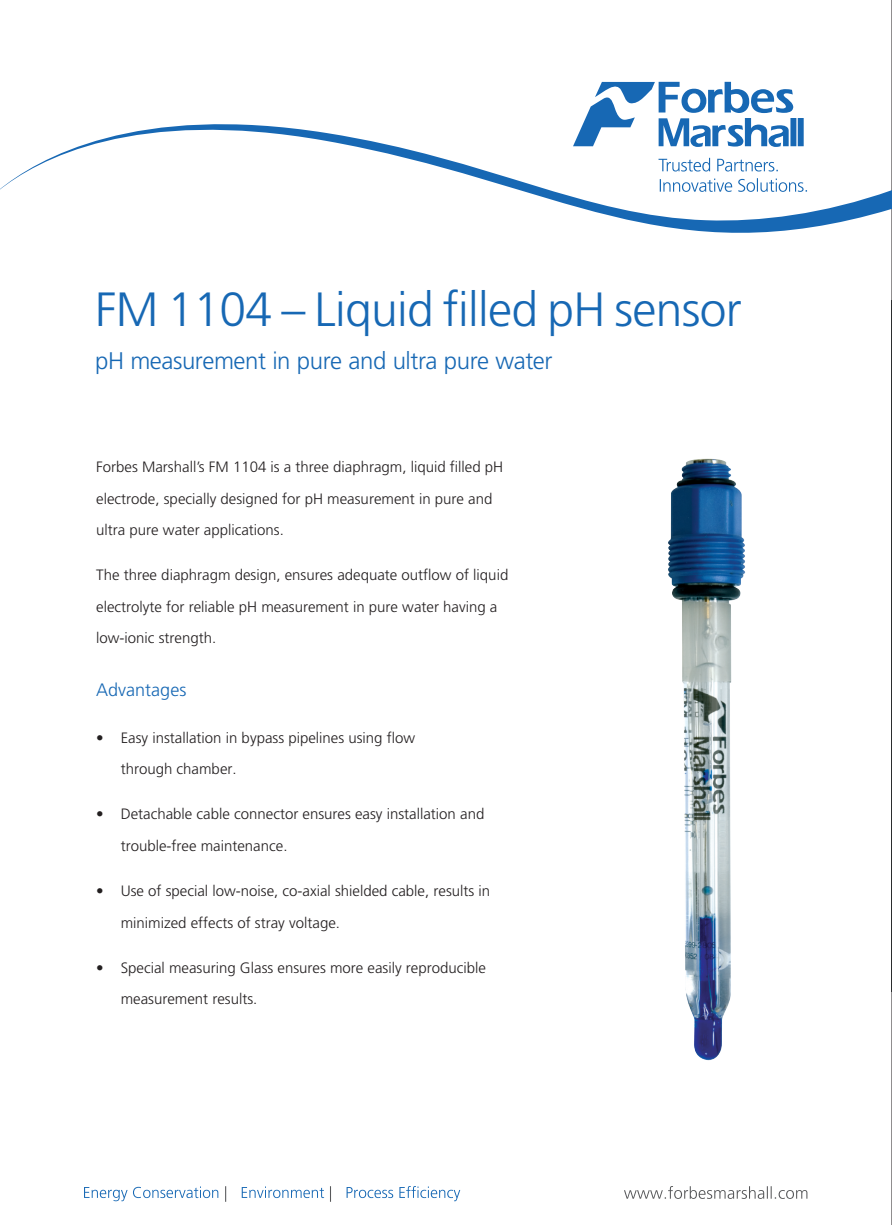
<style>
.page{position:relative;width:892px;height:1225px;background:#fff}
.page>*{position:absolute;margin:0;border:0;box-sizing:border-box;transform-origin:0 0}
.t1{font:300 48px "Frutiger LT";letter-spacing:-.015em;color:#1768b4}
.t2{font:300 24px "Frutiger LT";letter-spacing:-.02em;color:#1768b4}
.t3{font:300 18px "Frutiger LT";color:#1768b4}
.t4{font:300 15px/31.3px "Frutiger LT";color:#231f20}
</style>
<div class="page">
<img style="left:668px;top:458px;width:78px;height:602px">
<svg style="left:595px;top:82px;width:198px;height:21px"></svg>
<svg style="left:0;top:103px;width:891px;height:130px"></svg>
<svg style="left:84px;top:1186px;width:376px;height:15px"></svg>
<svg style="left:624px;top:1186px;width:183px;height:12px"></svg>
<h1 class="t1" style="left:95px;top:292px;width:648px">FM 1104 – Liquid filled pH sensor</h1>
<h2 class="t2" style="left:95px;top:352px;width:459px">pH measurement in pure and ultra pure water</h2>
<p class="t4" style="left:96px;top:453px;width:408px">Forbes Marshall’s FM 1104 is a three diaphragm, liquid filled pH electrode, specially designed for pH measurement in pure and ultra pure water applications.</p>
<p class="t4" style="left:96px;top:561px;width:413px">The three diaphragm design, ensures adequate outflow of liquid electrolyte for reliable pH measurement in pure water having a low-ionic strength.</p>
<p class="t3" style="left:96px;top:683px;width:92px">Advantages</p>
<p class="t4" style="left:121px;top:723px;width:296px;text-indent:-24px">• Easy installation in bypass pipelines using flow through chamber.</p>
<p class="t4" style="left:121px;top:800px;width:365px;text-indent:-24px">• Detachable cable connector ensures easy installation and trouble-free maintenance.</p>
<p class="t4" style="left:121px;top:876px;width:371px;text-indent:-24px">• Use of special low-noise, co-axial shielded cable, results in minimized effects of stray voltage.</p>
<p class="t4" style="left:121px;top:953px;width:367px;text-indent:-24px">• Special measuring Glass ensures more easily reproducible measurement results.</p>
</div>
